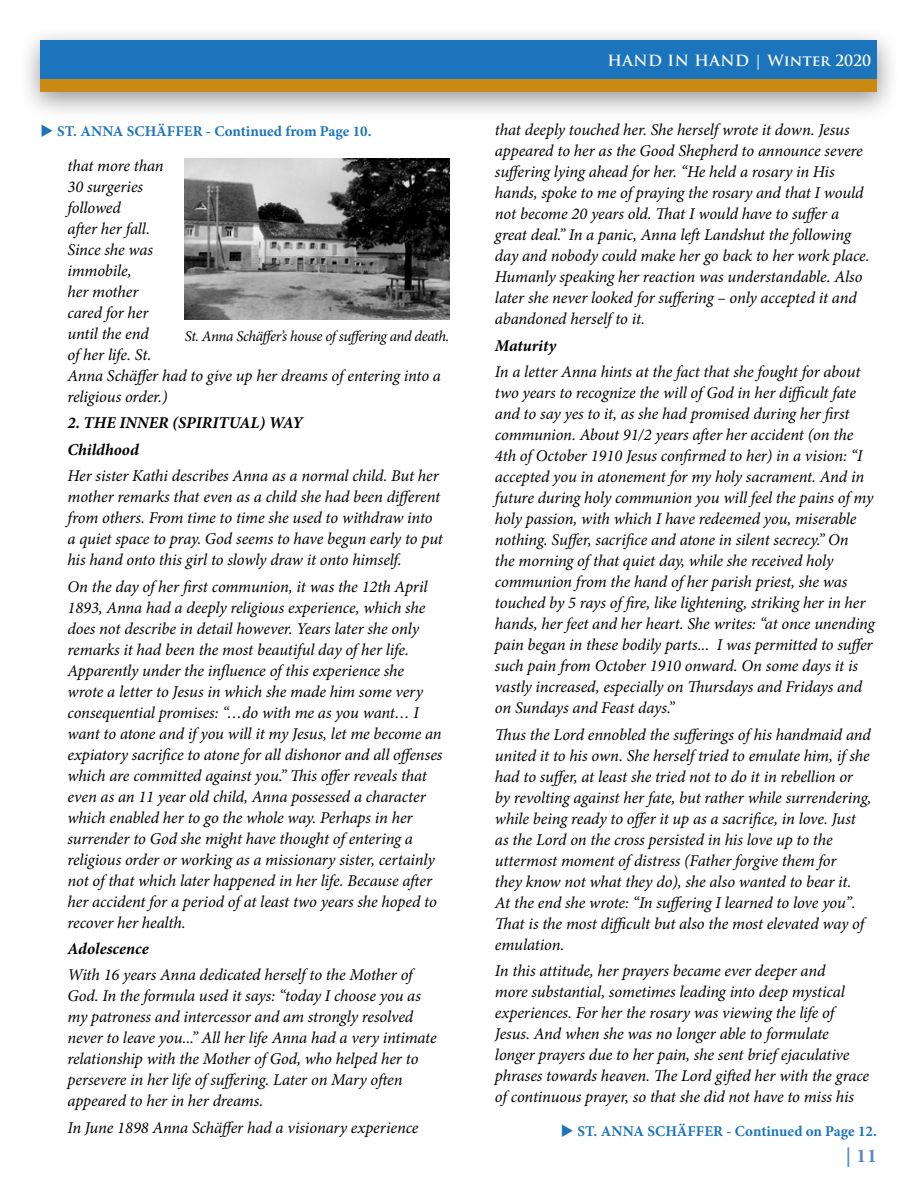
<style>
.page{position:relative;width:918px;height:1188px;background:#fff}
.page>*{position:absolute;margin:0;border:0;box-sizing:border-box;transform-origin:0 0}
.t1{font:700 19.5px "Minion Pro";color:#5688c7}
.t2{font:italic 16.5px/21px "Minion Pro";letter-spacing:-.005em;color:#000}
.t3{font:italic 700 16.5px/26.4px "Minion Pro";color:#000}
.t4{font:700 15px "Minion Pro";color:#1c75bc}
.t5{font:italic 15px "Minion Pro";letter-spacing:-.03em;color:#000}
.t6{font:700 15px "Trajan Pro";color:#fff}
</style>
<div class="page">
<div style="left:18px;top:24px;width:883px;height:98px;background:#000;opacity:.42"></div>
<div style="left:40px;top:40px;width:838px;height:43px;background:#1c75bc"></div>
<div style="left:40px;top:79px;width:838px;height:13px;background:#c88a12"></div>
<img style="left:185px;top:159px;width:265px;height:160px">
<p class="t4" style="left:40px;top:121px;width:333px">◆ ST. ANNA SCHÄFFER - Continued from Page 10.</p>
<p class="t2" style="left:68px;top:155px;width:375px">that more than<br>30 surgeries<br>followed<br>after her fall.<br>Since she was<br>immobile,<br>her mother<br>cared for her<br>until the end<br>of her life. St.<br>Anna Schäffer had to give up her dreams of entering into a religious order.)</p>
<p class="t3" style="left:68px;top:410px;width:237px">2. THE INNER (SPIRITUAL) WAY<br>Childhood</p>
<p class="t2" style="left:68px;top:465px;width:377px">Her sister Kathi describes Anna as a normal child. But her mother remarks that even as a child she had been different from others. From time to time she used to withdraw into a quiet space to pray. God seems to have begun early to put his hand onto this girl to slowly draw it onto himself.</p>
<p class="t2" style="left:68px;top:576px;width:376px">On the day of her first communion, it was the 12th April 1893, Anna had a deeply religious experience, which she does not describe in detail however. Years later she only remarks it had been the most beautiful day of her life.<br>Apparently under the influence of this experience she wrote a letter to Jesus in which she made him some very consequential promises: “…do with me as you want… I want to atone and if you will it my Jesus, let me become an expiatory sacrifice to atone for all dishonor and all offenses which are committed against you.” This offer reveals that even as an 11 year old child, Anna possessed a character which enabled her to go the whole way. Perhaps in her surrender to God she might have thought of entering a religious order or working as a missionary sister, certainly not of that which later happened in her life. Because after her accident for a period of at least two years she hoped to recover her health.</p>
<p class="t3" style="left:68px;top:935px;width:83px">Adolescence</p>
<p class="t2" style="left:68px;top:965px;width:371px">With 16 years Anna dedicated herself to the Mother of God. In the formula used it says: “today I choose you as my patroness and intercessor and am strongly resolved never to leave you...” All her life Anna had a very intimate relationship with the Mother of God, who helped her to persevere in her life of suffering. Later on Mary often appeared to her in her dreams.</p>
<p class="t2" style="left:68px;top:1117px;width:353px">In June 1898 Anna Schäffer had a visionary experience</p>
<p class="t5" style="left:185px;top:326px;width:266px">St. Anna Schäffer’s house of suffering and death.</p>
<p class="t6" style="left:608px;top:52px;width:265px">HAND IN HAND | Winter 2020</p>
<p class="t2" style="left:495px;top:119px;width:376px">that deeply touched her. She herself wrote it down. Jesus appeared to her as the Good Shepherd to announce severe suffering lying ahead for her. “He held a rosary in His hands, spoke to me of praying the rosary and that I would not become 20 years old. That I would have to suffer a great deal.” In a panic, Anna left Landshut the following day and nobody could make her go back to her work place.<br>Humanly speaking her reaction was understandable. Also later she never looked for suffering – only accepted it and abandoned herself to it.</p>
<p class="t3" style="left:495px;top:332px;width:63px">Maturity</p>
<p class="t2" style="left:495px;top:361px;width:381px">In a letter Anna hints at the fact that she fought for about two years to recognize the will of God in her difficult fate and to say yes to it, as she had promised during her first communion. About 91/2 years after her accident (on the 4th of October 1910 Jesus confirmed to her) in a vision: “I accepted you in atonement for my holy sacrament. And in future during holy communion you will feel the pains of my holy passion, with which I have redeemed you, miserable nothing. Suffer, sacrifice and atone in silent secrecy.” On<br>the morning of that quiet day, while she received holy communion from the hand of her parish priest, she was touched by 5 rays of fire, like lightening, striking her in her hands, her feet and her heart. She writes: “at once unending pain began in these bodily parts... I was permitted to suffer such pain from October 1910 onward. On some days it is vastly increased, especially on Thursdays and Fridays and on Sundays and Feast days.”</p>
<p class="t2" style="left:495px;top:724px;width:378px">Thus the Lord ennobled the sufferings of his handmaid and united it to his own. She herself tried to emulate him, if she had to suffer, at least she tried not to do it in rebellion or by revolting against her fate, but rather while surrendering, while being ready to offer it up as a sacrifice, in love. Just as the Lord on the cross persisted in his love up to the uttermost moment of distress (Father forgive them for<br>they know not what they do), she also wanted to bear it.<br>At the end she wrote: “In suffering I learned to love you”.<br>That is the most difficult but also the most elevated way of emulation.</p>
<p class="t2" style="left:495px;top:960px;width:376px">In this attitude, her prayers became ever deeper and<br>more substantial, sometimes leading into deep mystical experiences. For her the rosary was viewing the life of Jesus. And when she was no longer able to formulate longer prayers due to her pain, she sent brief ejaculative phrases towards heaven. The Lord gifted her with the grace of continuous prayer, so that she did not have to miss his</p>
<p class="t4" style="left:561px;top:1120px;width:317px">◆ ST. ANNA SCHÄFFER - Continued on Page 12.</p>
<p class="t1" style="left:846px;top:1142px;width:33px">| 11</p>
</div>
